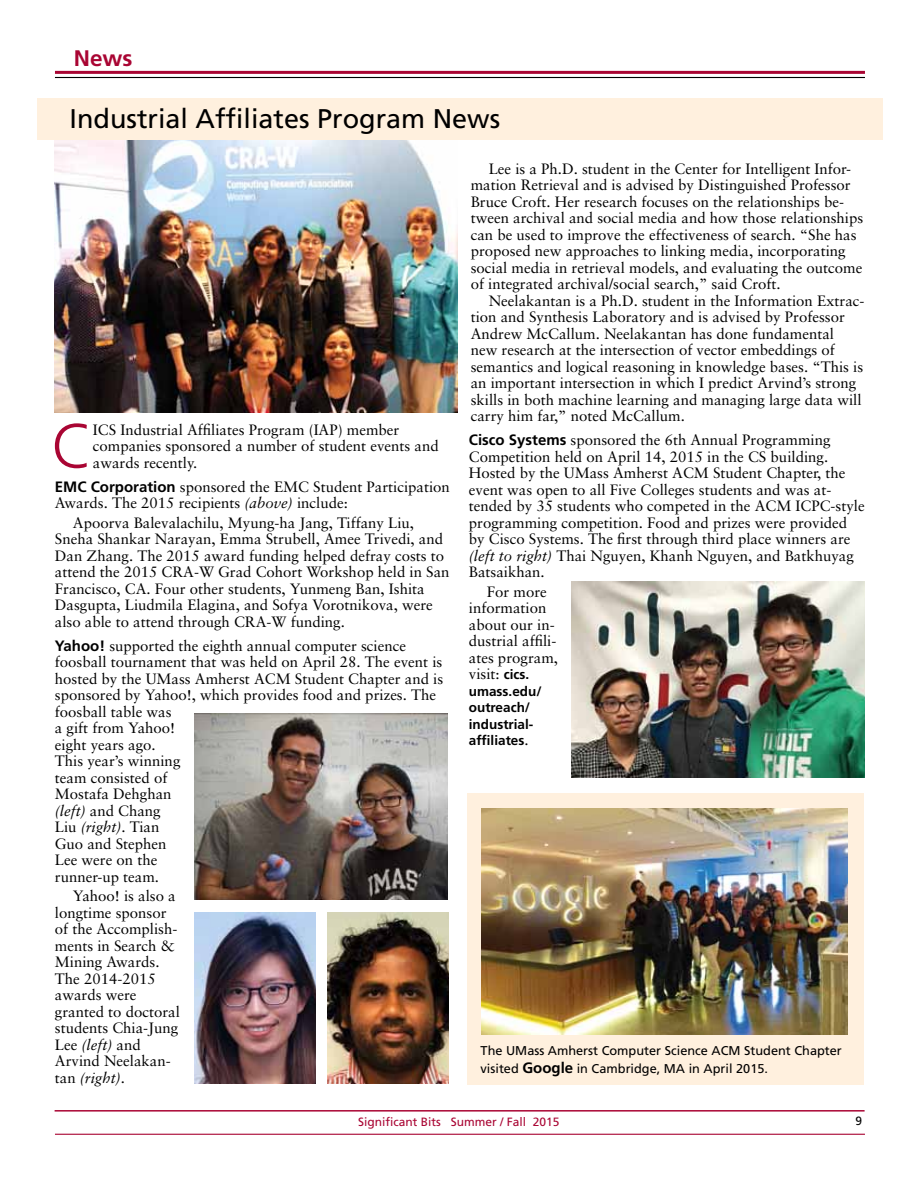
<style>
.page{position:relative;width:918px;height:1188px;background:#fff}
.page>*{position:absolute;margin:0;border:0;box-sizing:border-box;transform-origin:0 0}
.t1{font:300 62.25px "Frutiger";color:#a90533}
.t2{font:27px "Frutiger";color:#000}
.t3{font:700 22.5px "Frutiger";color:#a90533}
.t4{font:15px/16.5px "Sabon";color:#000}
.t5{font:700 13.5px/16.5px "Frutiger";color:#000}
.t6{font:12.75px/18px "Frutiger";color:#000}
.t7{font:12px "Frutiger";color:#a90533}
.t8{font:12px "Frutiger";color:#000}
.s1{font-family:"Frutiger";font-weight:700}
.s2{font-style:italic}
.s3{font-family:"Frutiger";font-weight:700;font-size:13.5px}
.s4{font-family:"Sabon";font-weight:400;font-size:15px}
.s5{font-weight:700;font-size:15px}
</style>
<div class="page">
<hr style="left:55px;top:71px;width:810px;height:3px;background:#a90533">
<hr style="left:55px;top:77px;width:810px;height:1px;background:#000">
<hr style="left:55px;top:1110px;width:810px;height:2px;background:#a90533">
<hr style="left:55px;top:1134px;width:810px;height:1px;background:#a90533">
<div style="left:467px;top:794px;width:397px;height:291px;background:#fff0de"></div>
<img style="left:482px;top:808px;width:366px;height:226px">
<img style="left:194px;top:912px;width:122px;height:171px">
<img style="left:572px;top:581px;width:293px;height:196px">
<img style="left:195px;top:714px;width:253px;height:185px">
<img style="left:55px;top:140px;width:402px;height:272px">
<img style="left:327px;top:912px;width:122px;height:171px">
<div style="left:37px;top:98px;width:846px;height:42px;background:#fff0de"></div>
<h3 class="t3" style="left:74px;top:45px;width:60px">News</h3>
<h2 class="t2" style="left:70px;top:103px;width:432px">Industrial Affiliates Program News</h2>
<p class="t4" style="left:471px;top:160px;width:394px;text-indent:18px">Lee is a Ph.D. student in the Center for Intelligent Infor&shy;mation Retrieval and is advised by Distinguished Professor Bruce Croft. Her research focuses on the relationships be&shy;tween archival and social media and how those relationships can be used to improve the effectiveness of search. “She has proposed new approaches to linking media, incorporating social media in retrieval models, and evaluating the outcome of integrated archival/social search,” said Croft.</p>
<p class="t4" style="left:471px;top:292px;width:395px;text-indent:18px">Neelakantan is a Ph.D. student in the Information Extrac&shy;tion and Synthesis Laboratory and is advised by Professor Andrew McCallum. Neelakantan has done fundamental<br>new research at the intersection of vector embeddings of semantics and logical reasoning in knowledge bases. “This is an important intersection in which I predict Arvind’s strong skills in both machine learning and managing large data will carry him far,” noted McCallum.</p>
<p class="t4" style="left:469px;top:431px;width:397px"><span class="s1">Cisco Systems</span> sponsored the 6th Annual Programming Competition held on April 14, 2015 in the CS building.<br>Hosted by the UMass Amherst ACM Student Chapter, the event was open to all Five Colleges students and was at&shy;tended by 35 students who competed in the ACM ICPC-style programming competition. Food and prizes were provided by Cisco Systems. The first through third place winners are <span class="s2">(left to right)</span> Thai Nguyen, Khanh Nguyen, and Batkhuyag Batsaikhan.</p>
<p class="t4" style="left:469px;top:583px;width:91px;text-indent:18px">For more information about our in&shy;dustrial affili&shy;ates program, visit: <span class="s3">cics.</span></p>
<p class="t5" style="left:469px;top:683px;width:74px">umass.edu/ outreach/ industrial&shy;affiliates<span class="s4">.</span></p>
<h1 class="t1" style="left:51px;top:411px;width:43px">C</h1>
<p class="t4" style="left:93px;top:421px;width:347px">ICS Industrial Affiliates Program (IAP) member companies sponsored a number of student events and awards recently.</p>
<p class="t4" style="left:55px;top:478px;width:397px"><span class="s1">EMC Corporation</span> sponsored the EMC Student Participation<br>Awards. The 2015 recipients <span class="s2">(above)</span> include:</p>
<p class="t4" style="left:55px;top:514px;width:396px;text-indent:18px">Apoorva Balevalachilu, Myung-ha Jang, Tiffany Liu, Sneha Shankar Narayan, Emma Strubell, Amee Trivedi, and Dan Zhang. The 2015 award funding helped defray costs to attend the 2015 CRA-W Grad Cohort Workshop held in San Francisco, CA. Four other students, Yunmeng Ban, Ishita Dasgupta, Liudmila Elagina, and Sofya Vorotnikova, were also able to attend through CRA-W funding.</p>
<p class="t4" style="left:55px;top:637px;width:390px"><span class="s1">Yahoo!</span> supported the eighth annual computer science foosball tournament that was held on April 28. The event is hosted by the UMass Amherst ACM Student Chapter and is sponsored by Yahoo!, which provides food and prizes. The foosball table was<br>a gift from Yahoo!<br>eight years ago.<br>This year’s winning<br>team consisted of<br>Mostafa Dehghan<br><span class="s2">(left)</span> and Chang<br>Liu <span class="s2">(right)</span>. Tian<br>Guo and Stephen<br>Lee were on the<br>runner-up team.</p>
<p class="t4" style="left:55px;top:887px;width:127px;text-indent:18px">Yahoo! is also a longtime sponsor of the Accomplish&shy;ments in Search &amp;<br>Mining Awards.<br>The 2014-2015 awards were granted to doctoral students Chia-Jung<br>Lee <span class="s2">(left)</span> and<br>Arvind Neelakan&shy;tan <span class="s2">(right)</span>.</p>
<p class="t6" style="left:481px;top:1041px;width:363px">The UMass Amherst Computer Science ACM Student Chapter visited <span class="s5">Google</span> in Cambridge, MA in April 2015.</p>
<p class="t7" style="left:358px;top:1115px;width:203px">Significant Bits Summer / Fall 2015</p>
<p class="t8" style="left:855px;top:1114px;width:8px">9</p>
</div>
